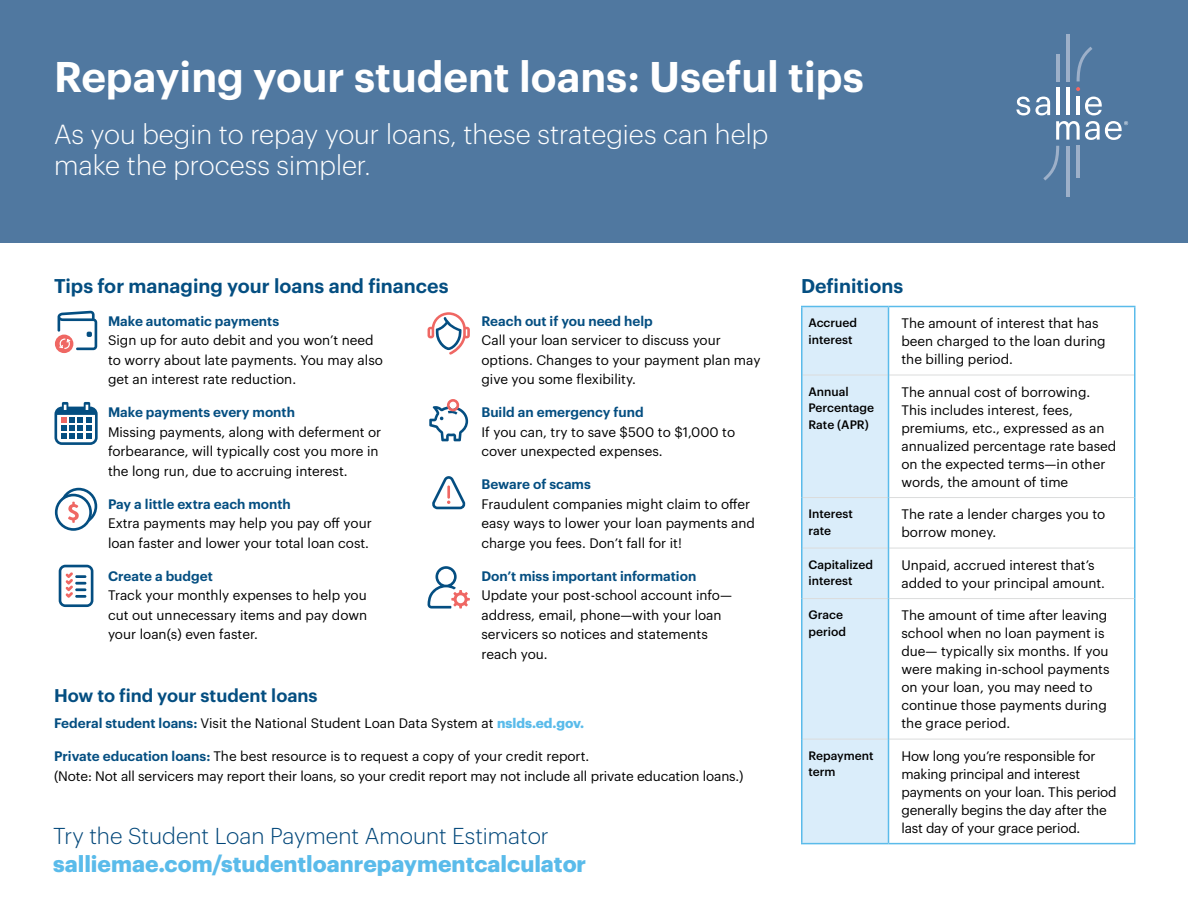
<style>
.page{position:relative;width:1188px;height:918px;background:#fff}
.page>*{position:absolute;margin:0;border:0;box-sizing:border-box;transform-origin:0 0}
.t1{font:600 42px "Graphik";color:#fff}
.t2{font:300 27px/31.5px "Graphik";color:#fff}
.t3{font:700 22.5px "Graphik";color:#5abbea}
.t4{font:300 22.5px "Graphik";color:#014679}
.t5{font:600 19.5px "Graphik";color:#044e81}
.t6{font:600 18px "Graphik";color:#044e81}
.t7{font:13.5px/18px "Graphik";color:#000}
.t8{font:600 13.5px "Graphik";color:#044e81}
.t9{font:500 12px/16.5px "Graphik";color:#000}
.s1{font-weight:600;color:#044e81}
.s2{font-weight:700;color:#5abbea}
</style>
<div class="page">
<div style="left:0;top:0;width:1188px;height:243px;background:#5078a0"></div>
<hr style="left:1056px;top:88px;width:3px;height:27px;background:#fff">
<hr style="left:1066px;top:88px;width:3px;height:27px;background:#fff">
<hr style="left:1077px;top:97px;width:3px;height:18px;background:#fff">
<svg style="left:1085px;top:97px;width:17px;height:18px"></svg>
<svg style="left:1016px;top:97px;width:34px;height:18px"></svg>
<svg style="left:1076px;top:87px;width:4px;height:4px"></svg>
<svg style="left:1077px;top:47px;width:15px;height:34px"></svg>
<svg style="left:1043px;top:146px;width:16px;height:35px"></svg>
<hr style="left:1056px;top:54px;width:3px;height:27px;background:#9db0c9">
<hr style="left:1066px;top:34px;width:3px;height:47px;background:#9db0c9">
<hr style="left:1077px;top:146px;width:3px;height:32px;background:#9db0c9">
<hr style="left:1066px;top:146px;width:3px;height:50px;background:#9db0c9">
<svg style="left:1056px;top:121px;width:72px;height:19px"></svg>
<div style="left:802px;top:307px;width:86px;height:536px;background:#daedfa"></div>
<hr style="left:802px;top:375px;width:86px;height:1px;background:#dbdcdc">
<hr style="left:889px;top:375px;width:245px;height:1px;background:#dbdcdc">
<hr style="left:802px;top:497px;width:86px;height:1px;background:#dbdcdc">
<hr style="left:889px;top:497px;width:245px;height:1px;background:#dbdcdc">
<hr style="left:802px;top:548px;width:86px;height:1px;background:#dbdcdc">
<hr style="left:889px;top:548px;width:245px;height:1px;background:#dbdcdc">
<hr style="left:802px;top:598px;width:86px;height:1px;background:#dbdcdc">
<hr style="left:889px;top:598px;width:245px;height:1px;background:#dbdcdc">
<hr style="left:802px;top:739px;width:86px;height:1px;background:#dbdcdc">
<hr style="left:889px;top:739px;width:245px;height:1px;background:#dbdcdc">
<hr style="left:888px;top:307px;width:1px;height:68px;background:#5abbea">
<hr style="left:888px;top:375px;width:1px;height:123px;background:#5abbea">
<hr style="left:888px;top:498px;width:1px;height:50px;background:#5abbea">
<hr style="left:888px;top:548px;width:1px;height:51px;background:#5abbea">
<hr style="left:888px;top:599px;width:1px;height:140px;background:#5abbea">
<hr style="left:888px;top:739px;width:1px;height:104px;background:#5abbea">
<hr style="left:801px;top:306px;width:88px;height:1px;background:#5abbea">
<hr style="left:889px;top:306px;width:247px;height:1px;background:#5abbea">
<hr style="left:801px;top:307px;width:1px;height:68px;background:#5abbea">
<hr style="left:1134px;top:307px;width:2px;height:68px;background:#5abbea">
<hr style="left:801px;top:375px;width:1px;height:123px;background:#5abbea">
<hr style="left:1134px;top:375px;width:2px;height:123px;background:#5abbea">
<hr style="left:801px;top:498px;width:1px;height:50px;background:#5abbea">
<hr style="left:1134px;top:498px;width:2px;height:50px;background:#5abbea">
<hr style="left:801px;top:548px;width:1px;height:51px;background:#5abbea">
<hr style="left:1134px;top:548px;width:2px;height:51px;background:#5abbea">
<hr style="left:801px;top:599px;width:1px;height:140px;background:#5abbea">
<hr style="left:1134px;top:599px;width:2px;height:140px;background:#5abbea">
<hr style="left:801px;top:739px;width:1px;height:104px;background:#5abbea">
<hr style="left:1134px;top:739px;width:2px;height:104px;background:#5abbea">
<hr style="left:801px;top:843px;width:88px;height:1px;background:#5abbea">
<hr style="left:889px;top:843px;width:247px;height:1px;background:#5abbea">
<div style="left:55px;top:335px;width:18px;height:18px;background:#ef6763;border-radius:50%"></div>
<svg style="left:58px;top:311px;width:39px;height:39px"></svg>
<svg style="left:62px;top:402px;width:6px;height:8px"></svg>
<svg style="left:84px;top:402px;width:6px;height:8px"></svg>
<svg style="left:54px;top:405px;width:44px;height:40px"></svg>
<svg style="left:55px;top:488px;width:42px;height:43px"></svg>
<svg style="left:59px;top:565px;width:34px;height:42px"></svg>
<svg style="left:428px;top:312px;width:42px;height:43px"></svg>
<svg style="left:429px;top:399px;width:39px;height:42px"></svg>
<svg style="left:428px;top:566px;width:42px;height:43px"></svg>
<svg style="left:432px;top:476px;width:34px;height:33px"></svg>
<h1 class="t1" style="left:54px;top:45px;width:811px">Repaying your student loans: Useful tips</h1>
<h2 class="t2" style="left:54px;top:116px;width:716px">As you begin to repay your loans, these strategies can help make the process simpler.</h2>
<h3 class="t5" style="left:54px;top:271px;width:396px">Tips for managing your loans and finances</h3>
<p class="t8" style="left:108px;top:311px;width:173px">Make automatic payments</p>
<p class="t7" style="left:108px;top:330px;width:277px;line-height:19.5px">Sign up for auto debit and you won’t need to worry about late payments. You may also get an interest rate reduction.</p>
<p class="t8" style="left:108px;top:402px;width:189px">Make payments every month</p>
<p class="t7" style="left:108px;top:421px;width:275px;line-height:19.5px">Missing payments, along with deferment or forbearance, will typically cost you more in the long run, due to accruing interest.</p>
<p class="t8" style="left:108px;top:494px;width:184px">Pay a little extra each month</p>
<p class="t7" style="left:108px;top:513px;width:265px;line-height:19.5px">Extra payments may help you pay off your loan faster and lower your total loan cost.</p>
<p class="t8" style="left:108px;top:566px;width:106px">Create a budget</p>
<p class="t7" style="left:108px;top:585px;width:261px;line-height:19.5px;text-align:justify">Track your monthly expenses to help you cut out unnecessary items and pay down your loan(s) even faster.</p>
<p class="t8" style="left:482px;top:311px;width:173px">Reach out if you need help</p>
<p class="t7" style="left:482px;top:330px;width:281px;line-height:19.5px">Call your loan servicer to discuss your options. Changes to your payment plan may give you some flexibility.</p>
<p class="t8" style="left:482px;top:402px;width:164px">Build an emergency fund</p>
<p class="t7" style="left:482px;top:421px;width:255px;line-height:19.5px">If you can, try to save $500 to $1,000 to cover unexpected expenses.</p>
<p class="t8" style="left:482px;top:474px;width:111px">Beware of scams</p>
<p class="t7" style="left:482px;top:493px;width:275px;line-height:19.5px">Fraudulent companies might claim to offer easy ways to lower your loan payments and charge you fees. Don’t fall for it!</p>
<p class="t8" style="left:482px;top:566px;width:216px">Don’t miss important information</p>
<p class="t7" style="left:482px;top:585px;width:252px;line-height:19.5px">Update your post-school account info— address, email, phone—with your loan servicers so notices and statements reach you.</p>
<h3 class="t6" style="left:54px;top:682px;width:265px">How to find your student loans</h3>
<p class="t7" style="left:54px;top:713px;width:532px"><span class="s1">Federal student loans:</span> Visit the National Student Loan Data System at <span class="s2">nslds.ed.gov.</span></p>
<p class="t7" style="left:54px;top:746px;width:691px;line-height:19.5px"><span class="s1">Private education loans:</span> The best resource is to request a copy of your credit report.<br>(Note: Not all servicers may report their loans, so your credit report may not include all private education loans.)</p>
<h3 class="t4" style="left:53px;top:819px;width:497px">Try the Student Loan Payment Amount Estimator</h3>
<h3 class="t3" style="left:53px;top:847px;width:535px">salliemae.com/studentloanrepaymentcalculator</h3>
<h3 class="t5" style="left:801px;top:271px;width:104px">Definitions</h3>
<p class="t9" style="left:808px;top:313px;width:50px">Accrued interest</p>
<p class="t7" style="left:901px;top:313px;width:206px">The amount of interest that has been charged to the loan during the billing period.</p>
<p class="t9" style="left:808px;top:382px;width:67px">Annual<br>Percentage<br>Rate (APR)</p>
<p class="t7" style="left:901px;top:382px;width:216px">The annual cost of borrowing.<br>This includes interest, fees, premiums, etc., expressed as an annualized percentage rate based on the expected terms—in other words, the amount of time</p>
<p class="t9" style="left:808px;top:504px;width:46px">Interest rate</p>
<p class="t7" style="left:901px;top:504px;width:205px">The rate a lender charges you to borrow money.</p>
<p class="t9" style="left:808px;top:555px;width:66px">Capitalized interest</p>
<p class="t7" style="left:901px;top:555px;width:205px">Unpaid, accrued interest that’s added to your principal amount.</p>
<p class="t9" style="left:808px;top:605px;width:39px">Grace period</p>
<p class="t7" style="left:901px;top:605px;width:210px">The amount of time after leaving school when no loan payment is due— typically six months. If you were making in-school payments on your loan, you may need to continue those payments during the grace period.</p>
<p class="t9" style="left:808px;top:746px;width:66px">Repayment term</p>
<p class="t7" style="left:901px;top:746px;width:217px">How long you’re responsible for making principal and interest payments on your loan. This period generally begins the day after the last day of your grace period.</p>
</div>
